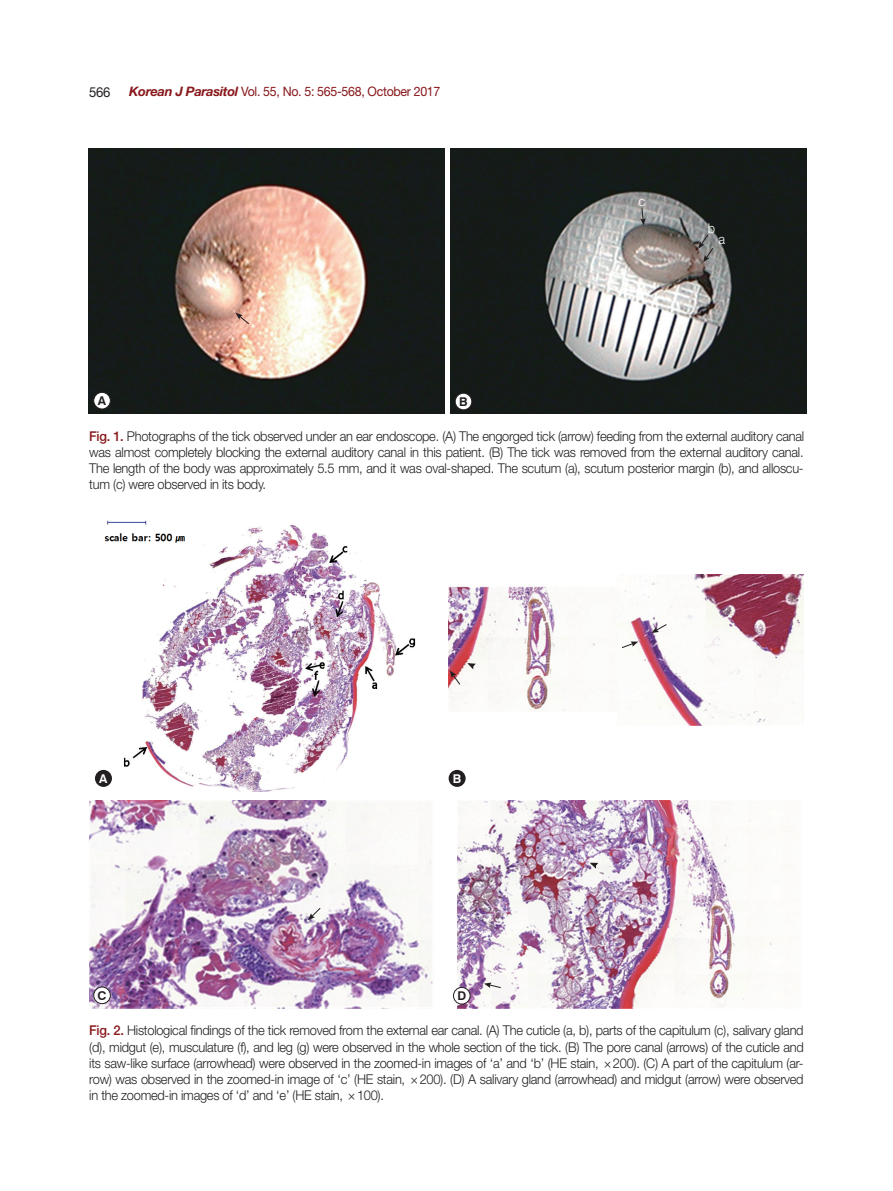
<style>
.page{position:relative;width:893px;height:1191px;background:#fff}
.page>*{position:absolute;margin:0;border:0;box-sizing:border-box;transform-origin:0 0}
.t1{font:13.8px "Helvetica Neue LT Std";color:#231f20;scale:.95 1}
.t2{font:300 13.5px/16.2px "Helvetica Neue LT Std";letter-spacing:-.02em;color:#231f20;text-align:justify;scale:.95 1}
.t3{font:300 13.5px "Helvetica Neue LT Std";color:#fff;scale:.95 1}
.t4{font:13.05px "Helvetica Neue LT Std";letter-spacing:-.025em;color:#88181b;scale:.95 1}
.t5{font:700 12.15px "Swiss 721 BT";color:#231f20}
.t6{font:700 12.15px "Swiss 721 BT";color:#fff}
.s1{font-weight:700;font-style:italic}
.s2{font-weight:500;color:#88181b}
</style>
<div class="page">
<img style="left:124px;top:524px;width:292px;height:267px">
<img style="left:104px;top:520px;width:85px;height:52px">
<img style="left:89px;top:800px;width:344px;height:208px">
<img style="left:458px;top:800px;width:342px;height:208px">
<img style="left:449px;top:574px;width:355px;height:152px">
<div style="left:95px;top:770px;width:17px;height:17px;background:#231f20;border-radius:50%"></div>
<div style="left:449px;top:770px;width:17px;height:17px;background:#231f20;border-radius:50%"></div>
<img style="left:89px;top:149px;width:356px;height:264px">
<img style="left:450px;top:149px;width:356px;height:264px">
<div style="left:94px;top:392px;width:16px;height:17px;background:#fff;border-radius:50%"></div>
<div style="left:94px;top:392px;width:17px;height:17px;border:1px solid #231f20;border-radius:50%"></div>
<div style="left:455px;top:393px;width:17px;height:17px;background:#fff;border-radius:50%"></div>
<div style="left:455px;top:393px;width:17px;height:17px;border:1px solid #231f20;border-radius:50%"></div>
<svg style="left:236px;top:313px;width:14px;height:12px"></svg>
<svg style="left:640px;top:207px;width:6px;height:18px"></svg>
<svg style="left:698px;top:233px;width:16px;height:29px"></svg>
<svg style="left:651px;top:623px;width:16px;height:10px"></svg>
<svg style="left:621px;top:641px;width:17px;height:7px"></svg>
<svg style="left:450px;top:670px;width:11px;height:15px"></svg>
<svg style="left:308px;top:907px;width:13px;height:13px"></svg>
<svg style="left:484px;top:982px;width:18px;height:6px"></svg>
<svg style="left:467px;top:662px;width:11px;height:9px"></svg>
<svg style="left:589px;top:861px;width:11px;height:9px"></svg>
<div style="left:94px;top:987px;width:16px;height:16px;background:#fff;border-radius:50%"></div>
<div style="left:94px;top:986px;width:17px;height:17px;border:1px solid #231f20;border-radius:50%"></div>
<div style="left:453px;top:987px;width:17px;height:17px;background:#fff;border-radius:50%"></div>
<div style="left:453px;top:987px;width:17px;height:17px;border:1px solid #231f20;border-radius:50%"></div>
<p class="t1" style="left:89px;top:83px;width:24px">566</p>
<p class="t4" style="left:129px;top:84px;width:329px"><span class="s1">Korean J Parasitol</span> Vol. 55, No. 5: 565-568, October 2017</p>
<p class="t5" style="left:98px;top:393px;width:10px">A</p>
<p class="t5" style="left:459px;top:394px;width:10px">B</p>
<p class="t3" style="left:638px;top:193px;width:9px">c</p>
<p class="t3" style="left:708px;top:220px;width:9px">b</p>
<p class="t3" style="left:719px;top:231px;width:9px">a</p>
<p class="t2" style="left:89px;top:427px;width:754px"><span class="s2">Fig. 1.</span> Photographs of the tick observed under an ear endoscope. (A) The engorged tick (arrow) feeding from the external auditory canal was almost completely blocking the external auditory canal in this patient. (B) The tick was removed from the external auditory canal.<br>The length of the body was approximately 5.5 mm, and it was oval-shaped. The scutum (a), scutum posterior margin (b), and alloscu&shy;tum (c) were observed in its body.</p>
<p class="t6" style="left:99px;top:771px;width:10px">A</p>
<p class="t6" style="left:453px;top:771px;width:10px">B</p>
<p class="t5" style="left:98px;top:988px;width:10px">C</p>
<p class="t5" style="left:457px;top:988px;width:10px">D</p>
<p class="t2" style="left:89px;top:1022px;width:754px"><span class="s2">Fig. 2.</span> Histological findings of the tick removed from the external ear canal. (A) The cuticle (a, b), parts of the capitulum (c), salivary gland (d), midgut (e), musculature (f), and leg (g) were observed in the whole section of the tick. (B) The pore canal (arrows) of the cuticle and its saw-like surface (arrowhead) were observed in the zoomed-in images of ‘a’ and ‘b’ (HE stain, ×200). (C) A part of the capitulum (ar&shy;row) was observed in the zoomed-in image of ‘c’ (HE stain, ×200). (D) A salivary gland (arrowhead) and midgut (arrow) were observed in the zoomed-in images of ‘d’ and ‘e’ (HE stain, ×100).</p>
</div>
